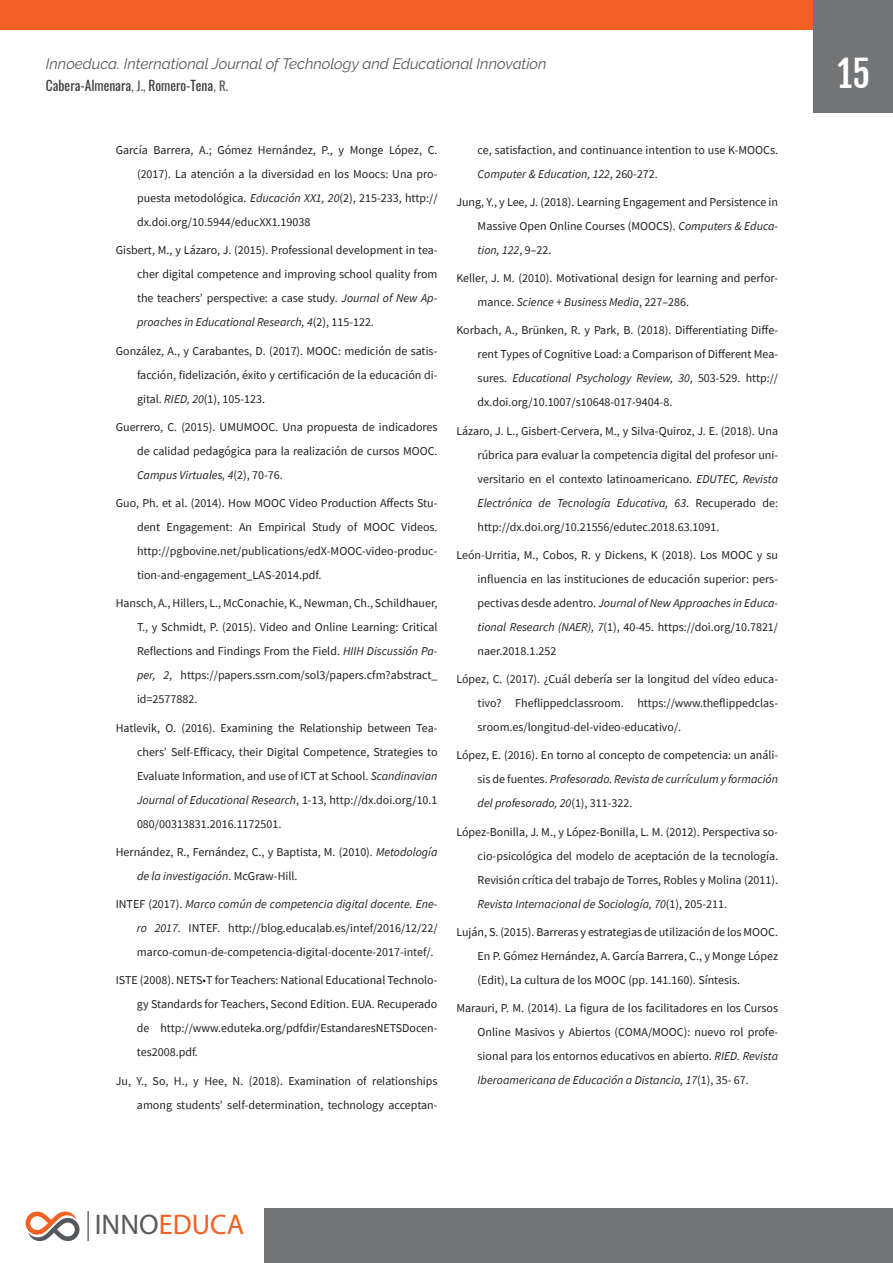
<style>
.page{position:relative;width:893px;height:1263px;background:#fff}
.page>*{position:absolute;margin:0;border:0;box-sizing:border-box;transform-origin:0 0}
.t1{font:36px "Fjalla One";color:#fff}
.t2{font:28.5px "Myriad Pro";color:#f26024}
.t3{font:italic 15px "Raleway";color:#57585a}
.t4{font:13.5px "Oswald";color:#3e3e3f}
.t5{font:12px/24px "Source Sans Pro";color:#231f20;text-align:justify}
.s1{font-family:"Minion Pro";font-size:12.75px;color:#57585a}
.s2{font-size:12.75px;color:#57585a}
.s3{font-style:italic}
.s4{color:#585a5e}
</style>
<div class="page">
<div style="left:0;top:0;width:893px;height:30px;background:#f26024"></div>
<div style="left:814px;top:0;width:79px;height:112px;background:#727578"></div>
<div style="left:264px;top:1209px;width:629px;height:54px;background:#727578"></div>
<img style="left:87px;top:1211px;width:2px;height:30px">
<svg style="left:26px;top:1211px;width:54px;height:30px"></svg>
<p class="t3" style="left:46px;top:55px;width:502px">Innoeduca. International Journal of Technology and Educational Innovation</p>
<p class="t4" style="left:46px;top:74px;width:184px">Cabera-Almenara<span class="s1">,</span> <span class="s2">J.,</span> Romero-Tena<span class="s1">,</span> <span class="s2">R.</span></p>
<p class="t5" style="left:137px;top:138px;width:302px;text-indent:-21px">García Barrera, A.; Gómez Hernández, P., y Monge López, C. (2017). La atención a la diversidad en los Moocs: Una pro&shy;puesta metodológica. <span class="s3">Educación XX1, 20</span>(2), 215-233, http:// dx.doi.org/10.5944/educXX1.19038</p>
<p class="t5" style="left:137px;top:238px;width:302px;text-indent:-21px">Gisbert, M., y Lázaro, J. (2015). Professional development in tea&shy;cher digital competence and improving school quality from the teachers’ perspective: a case study. <span class="s3">Journal of New Ap&shy;proaches in Educational Research, 4</span>(2), 115-122.</p>
<p class="t5" style="left:137px;top:338px;width:302px;text-indent:-21px">González, A., y Carabantes, D. (2017). MOOC: medición de satis&shy;facción, fidelización, éxito y certificación de la educación di&shy;gital. <span class="s3">RIED, 20</span>(1), 105-123.</p>
<p class="t5" style="left:137px;top:415px;width:302px;text-indent:-21px">Guerrero, C. (2015). UMUMOOC. Una propuesta de indicadores de calidad pedagógica para la realización de cursos MOOC.<br><span class="s3">Campus Virtuales, 4</span>(2), 70-76.</p>
<p class="t5" style="left:137px;top:491px;width:302px;text-indent:-21px">Guo, Ph. et al. (2014). How MOOC Video Production Affects Stu&shy;dent Engagement: An Empirical Study of MOOC Videos. http://pgbovine.net/publications/edX-MOOC-video-produc&shy;tion-and-engagement_LAS-2014.pdf.</p>
<p class="t5" style="left:137px;top:591px;width:302px;text-indent:-21px">Hansch, A., Hillers, L., McConachie, K., Newman, Ch., Schildhauer, T., y Schmidt, P. (2015). Video and Online Learning: Critical Reflections and Findings From the Field. <span class="s3">HIIH Discussión Pa&shy;per, 2</span>, https://papers.ssrn.com/sol3/papers.cfm?abstract_ id=2577882.</p>
<p class="t5" style="left:137px;top:715px;width:302px;text-indent:-21px">Hatlevik, O. (2016). Examining the Relationship between Tea&shy;chers’ Self-Efficacy, their Digital Competence, Strategies to Evaluate Information, and use of ICT at School. <span class="s3">Scandinavian Journal of Educational Research</span>, 1-13, http://dx.doi.org/10.1<br>080/00313831.2016.1172501.</p>
<p class="t5" style="left:137px;top:840px;width:302px;text-indent:-21px">Hernández, R., Fernández, C., y Baptista, M. (2010). <span class="s3">Metodología de la investigación</span>. McGraw-Hill.</p>
<p class="t5" style="left:137px;top:892px;width:302px;text-indent:-21px">INTEF (2017). <span class="s3">Marco común de competencia digital docente. Ene&shy;ro 2017</span>. INTEF. http://blog.educalab.es/intef/2016/12/22/ marco-comun-de-competencia-digital-docente-2017-intef/.</p>
<p class="t5" style="left:137px;top:968px;width:302px;text-indent:-21px">ISTE (2008). NETS•T for Teachers: National Educational Technolo&shy;gy Standards for Teachers, Second Edition. EUA. Recuperado de http://www.eduteka.org/pdfdir/EstandaresNETSDocen&shy;tes2008.pdf.</p>
<p class="t5" style="left:116px;top:1068px;width:323px;text-align:right">Ju, Y., So, H., y Hee, N. (2018). Examination of relationships among students’ self-determination, technology acceptan-</p>
<p class="t5" style="left:478px;top:137px;width:302px">ce, satisfaction, and continuance intention to use K-MOOCs.<br><span class="s3">Computer &amp; Education, 122</span>, 260-272.</p>
<p class="t5" style="left:478px;top:190px;width:302px;text-indent:-21px">Jung, Y., y Lee, J. (2018). Learning Engagement and Persistence in Massive Open Online Courses (MOOCS). <span class="s3">Computers &amp; Educa&shy;tion, 122</span>, 9–22.</p>
<p class="t5" style="left:478px;top:266px;width:302px;text-indent:-21px">Keller, J. M. (2010). Motivational design for learning and perfor&shy;mance. <span class="s3">Science + Business Media</span>, 227–286.</p>
<p class="t5" style="left:478px;top:318px;width:302px;text-indent:-21px">Korbach, A., Brünken, R. y Park, B. (2018). Differentiating Diffe&shy;rent Types of Cognitive Load: a Comparison of Different Mea&shy;sures. <span class="s3">Educational Psychology Review, 30</span>, 503-529. http:// dx.doi.org/10.1007/s10648-017-9404-8.</p>
<p class="t5" style="left:478px;top:418px;width:302px;text-indent:-21px">Lázaro, J. L., Gisbert-Cervera, M., y Silva-Quiroz, J. E. (2018). Una rúbrica para evaluar la competencia digital del profesor uni&shy;versitario en el contexto latinoamericano. <span class="s3">EDUTEC, Revista Electrónica de Tecnología Educativa, 63</span>. Recuperado de: http://dx.doi.org/10.21556/edutec.2018.63.1091.</p>
<p class="t5" style="left:478px;top:543px;width:302px;text-indent:-21px">León-Urritia, M., Cobos, R. y Dickens, K (2018). Los MOOC y su influencia en las instituciones de educación superior: pers&shy;pectivas desde adentro. <span class="s3">Journal of New Approaches in Educa&shy;tional Research (NAER), 7</span>(1), 40-45. https://doi.org/10.7821/ naer.2018.1.252</p>
<p class="t5" style="left:478px;top:667px;width:302px;text-indent:-21px">López, C. (2017). ¿Cuál debería ser la longitud del vídeo educa&shy;tivo? Fheflippedclassroom. https://www.theflippedclas&shy;sroom.es/longitud-del-video-educativo/.</p>
<p class="t5" style="left:478px;top:743px;width:302px;text-indent:-21px">López, E. (2016). En torno al concepto de competencia: un análi&shy;sis de fuentes. <span class="s3">Profesorado. Revista de currículum y formación del profesorado, 20</span>(1), 311-322.</p>
<p class="t5" style="left:478px;top:819px;width:302px;text-indent:-21px">López-Bonilla, J. M., y López-Bonilla, L. M. (2012). Perspectiva so&shy;cio-psicológica del modelo de aceptación de la tecnología.<br>Revisión crítica del trabajo de Torres, Robles y Molina (2011).<br><span class="s3">Revista Internacional de Sociología, 70</span>(1), 205-211.</p>
<p class="t5" style="left:478px;top:920px;width:302px;text-indent:-21px">Luján, S. (2015). Barreras y estrategias de utilización de los MOOC.<br>En P. Gómez Hernández, A. García Barrera, C., y Monge López (Edit), La cultura de los MOOC (pp. 141.160). Síntesis.</p>
<p class="t5" style="left:478px;top:996px;width:302px;text-indent:-21px">Marauri, P. M. (2014). La figura de los facilitadores en los Cursos Online Masivos y Abiertos (COMA/MOOC): nuevo rol profe&shy;sional para los entornos educativos en abierto. <span class="s3">RIED. Revista Iberoamericana de Educación a Distancia, 17</span>(1), 35- 67.</p>
<h2 class="t2" style="left:95px;top:1207px;width:151px"><span class="s4">INNO</span>EDUCA</h2>
<h1 class="t1" style="left:838px;top:52px;width:34px">15</h1>
</div>
